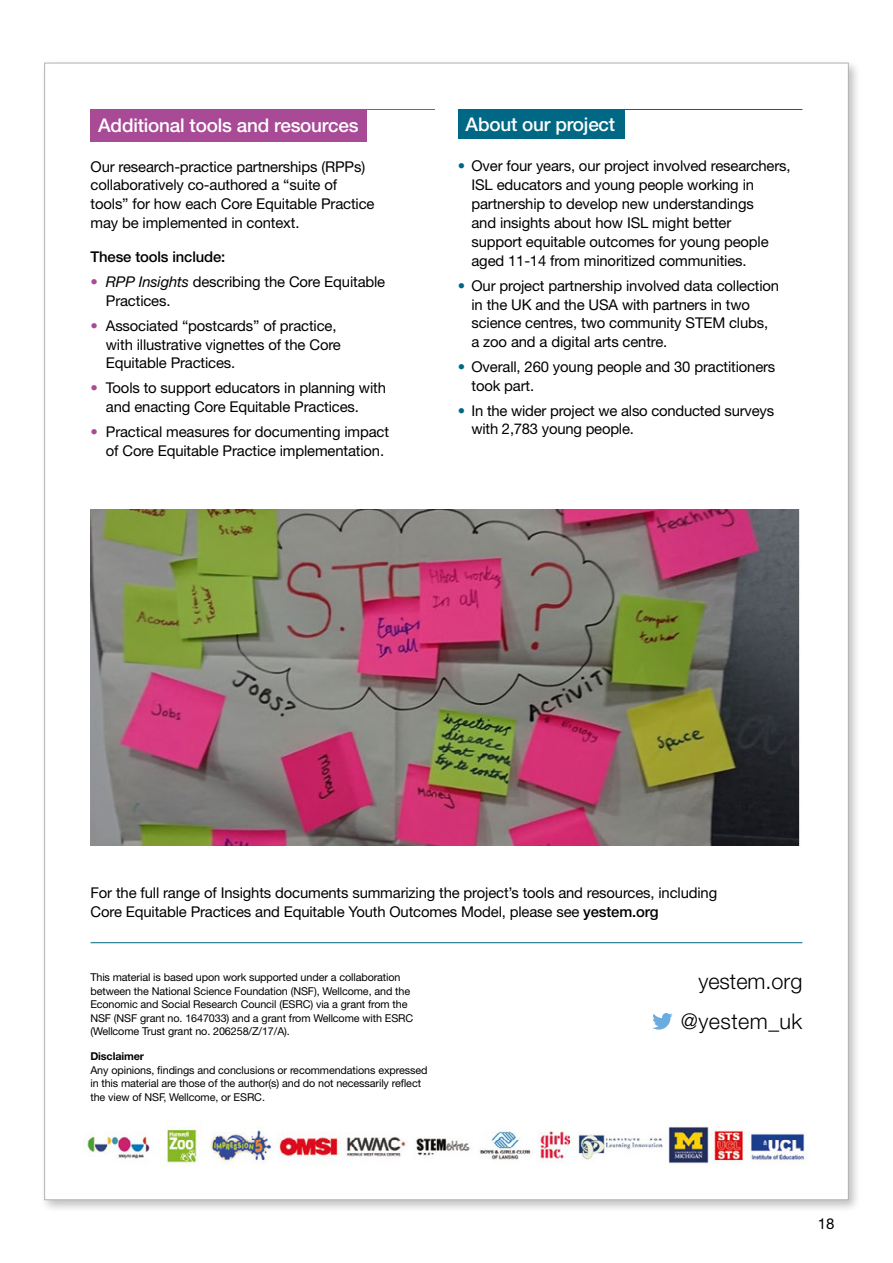
<style>
.page{position:relative;width:893px;height:1263px;background:#fff}
.page>*{position:absolute;margin:0;border:0;box-sizing:border-box;transform-origin:0 0}
.t1{font:300 21.6px/39.9px "Helvetica Neue LT Std";color:#000;text-align:right}
.t2{font:500 18.9px "Helvetica Neue LT Std";letter-spacing:-.01em;color:#fff}
.t3{font:15px "Helvetica Neue LT Std";color:#000}
.t4{font:14.85px/18.9px "Helvetica Neue LT Std";letter-spacing:-.01em;color:#000}
.t5{font:500 14.85px "Helvetica Neue LT Std";letter-spacing:-.01em;color:#000}
.t6{font:10.8px/13.5px "Helvetica Neue LT Std";letter-spacing:-.01em;color:#000}
.s1{color:#a84a96}
.s2{font-style:italic}
.s3{color:#006885}
.s4{font-weight:500}
.s5{font-weight:700}
</style>
<div class="page">
<div style="left:40px;top:58px;width:821px;height:1155px;background:#000;opacity:.25"></div>
<div style="left:45px;top:63px;width:803px;height:1137px;background:#fff"></div>
<hr style="left:91px;top:942px;width:711px;height:1px;background:#006885">
<svg style="left:652px;top:1013px;width:21px;height:16px"></svg>
<img style="left:87px;top:1126px;width:718px;height:39px">
<hr style="left:458px;top:109px;width:344px;height:1px;background:#006885">
<div style="left:458px;top:109px;width:166px;height:30px;background:#006885"></div>
<hr style="left:91px;top:109px;width:344px;height:1px;background:#a84a96">
<div style="left:91px;top:109px;width:276px;height:33px;background:#a84a96"></div>
<img style="left:91px;top:510px;width:709px;height:336px">
<p class="t2" style="left:98px;top:114px;width:262px">Additional tools and resources</p>
<p class="t2" style="left:466px;top:113px;width:151px">About our project</p>
<p class="t4" style="left:91px;top:157px;width:285px">Our research-practice partnerships (RPPs) collaboratively co-authored a “suite of tools” for how each Core Equitable Practice may be implemented in context.</p>
<p class="t5" style="left:91px;top:248px;width:136px">These tools include:</p>
<p class="t4" style="left:106px;top:272px;width:281px;text-indent:-15px"><span class="s1">•</span> <span class="s2">RPP Insights</span> describing the Core Equitable<br>Practices.</p>
<p class="t4" style="left:106px;top:316px;width:236px;text-indent:-15px"><span class="s1">•</span> Associated “postcards” of practice, with illustrative vignettes of the Core<br>Equitable Practices.</p>
<p class="t4" style="left:106px;top:378px;width:282px;text-indent:-15px"><span class="s1">•</span> Tools to support educators in planning with and enacting Core Equitable Practices.</p>
<p class="t4" style="left:106px;top:422px;width:285px;text-indent:-15px"><span class="s1">•</span> Practical measures for documenting impact of Core Equitable Practice implementation.</p>
<p class="t4" style="left:471px;top:157px;width:321px;text-indent:-13px"><span class="s3">•</span> Over four years, our project involved researchers, ISL educators and young people working in partnership to develop new understandings<br>and insights about how ISL might better<br>support equitable outcomes for young people aged 11-14 from minoritized communities.</p>
<p class="t4" style="left:471px;top:276px;width:309px;text-indent:-13px"><span class="s3">•</span> Our project partnership involved data collection in the UK and the USA with partners in two science centres, two community STEM clubs, a zoo and a digital arts centre.</p>
<p class="t4" style="left:471px;top:357px;width:305px;text-indent:-13px"><span class="s3">•</span> Overall, 260 young people and 30 practitioners took part.</p>
<p class="t4" style="left:471px;top:401px;width:304px;text-indent:-13px"><span class="s3">•</span> In the wider project we also conducted surveys with 2,783 young people.</p>
<p class="t4" style="left:91px;top:883px;width:628px">For the full range of Insights documents summarizing the project’s tools and resources, including<br>Core Equitable Practices and Equitable Youth Outcomes Model, please see <span class="s4">yestem.org</span></p>
<p class="t6" style="left:90px;top:970px;width:324px">This material is based upon work supported under a collaboration between the National Science Foundation (NSF), Wellcome, and the Economic and Social Research Council (ESRC) via a grant from the NSF (NSF grant no. 1647033) and a grant from Wellcome with ESRC (Wellcome Trust grant no. 206258/Z/17/A).</p>
<p class="t6" style="left:90px;top:1049px;width:339px"><span class="s5">Disclaimer<br></span>Any opinions, findings and conclusions or recommendations expressed in this material are those of the author(s) and do not necessarily reflect the view of NSF, Wellcome, or ESRC.</p>
<p class="t1" style="left:681px;top:961px;width:123px">yestem.org @yestem_uk</p>
<p class="t3" style="left:818px;top:1215px;width:18px">18</p>
</div>
